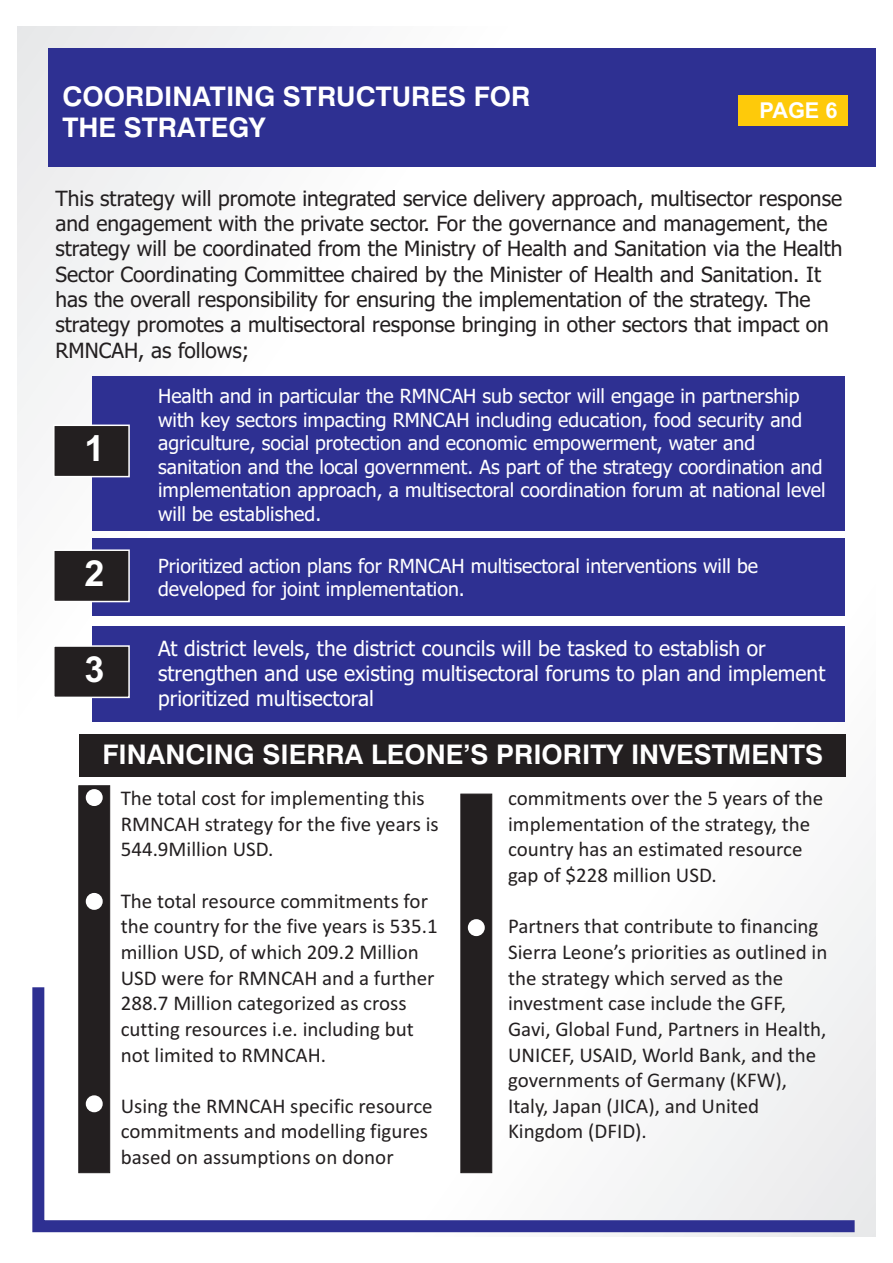
<style>
.page{position:relative;width:893px;height:1263px;background:#fff}
.page>*{position:absolute;margin:0;border:0;box-sizing:border-box;transform-origin:0 0}
.t1{font:700 36px "Arial";color:#fff}
.t2{font:700 27px/30.9px "Swiss 721 BT";color:#fff}
.t3{font:700 21.9px "Arial";color:#fff}
.t4{font:21px/25.7px "Calibri";color:#231f20}
.t5{font:21px/25.3px "Tahoma";color:#231f20}
.t6{font:21px/25.3px "Tahoma";color:#fff}
.t7{font:19.5px/23.5px "Tahoma";color:#fff}
</style>
<div class="page">
<div style="left:17px;top:27px;width:859px;height:1209px;background:linear-gradient(to right,#fafafa,#fff)"></div>
<div style="left:48px;top:49px;width:828px;height:118px;background:#2e3092"></div>
<div style="left:739px;top:95px;width:109px;height:31px;background:#feca0a"></div>
<div style="left:79px;top:735px;width:766px;height:42px;background:#231f20"></div>
<div style="left:460px;top:794px;width:32px;height:181px;background:#231f20"></div>
<div style="left:468px;top:919px;width:17px;height:17px;background:#fff;border:3px solid #fff;border-radius:50%"></div>
<svg style="left:78px;top:785px;width:32px;height:190px"></svg>
<div style="left:86px;top:789px;width:17px;height:17px;background:#fff;border:3px solid #fff;border-radius:50%"></div>
<div style="left:86px;top:893px;width:17px;height:17px;background:#fff;border:3px solid #fff;border-radius:50%"></div>
<div style="left:92px;top:376px;width:753px;height:154px;background:#2e3092"></div>
<div style="left:92px;top:538px;width:753px;height:78px;background:#2e3092"></div>
<div style="left:92px;top:626px;width:753px;height:96px;background:#2e3092"></div>
<svg style="left:26px;top:975px;width:841px;height:262px"></svg>
<svg style="left:52px;top:424px;width:78px;height:54px"></svg>
<svg style="left:52px;top:549px;width:78px;height:54px"></svg>
<svg style="left:52px;top:644px;width:78px;height:55px"></svg>
<p class="t2" style="left:63px;top:84px;width:469px">COORDINATING STRUCTURES FOR<br>THE STRATEGY</p>
<p class="t3" style="left:759px;top:102px;width:80px">PAGE 6</p>
<p class="t5" style="left:56px;top:187px;width:788px">This strategy will promote integrated service delivery approach, multisector response and engagement with the private sector. For the governance and management, the strategy will be coordinated from the Ministry of Health and Sanitation via the Health Sector Coordinating Committee chaired by the Minister of Health and Sanitation. It has the overall responsibility for ensuring the implementation of the strategy. The strategy promotes a multisectoral response bringing in other sectors that impact on RMNCAH, as follows;</p>
<h1 class="t1" style="left:84px;top:435px;width:22px">1</h1>
<h1 class="t1" style="left:84px;top:560px;width:22px">2</h1>
<h1 class="t1" style="left:84px;top:656px;width:22px">3</h1>
<p class="t7" style="left:158px;top:386px;width:669px">Health and in particular the RMNCAH sub sector will engage in partnership with key sectors impacting RMNCAH including education, food security and agriculture, social protection and economic empowerment, water and sanitation and the local government. As part of the strategy coordination and implementation approach, a multisectoral coordination forum at national level will be established.</p>
<p class="t7" style="left:158px;top:555px;width:601px">Prioritized action plans for RMNCAH multisectoral interventions will be developed for joint implementation.</p>
<p class="t6" style="left:158px;top:637px;width:669px">At district levels, the district councils will be tasked to establish or strengthen and use existing multisectoral forums to plan and implement prioritized multisectoral</p>
<p class="t2" style="left:102px;top:742px;width:722px">FINANCING SIERRA LEONE’S PRIORITY INVESTMENTS</p>
<p class="t4" style="left:121px;top:787px;width:305px">The total cost for implementing this</p>
<p class="t4" style="left:508px;top:787px;width:317px">commitments over the 5 years of the</p>
<p class="t4" style="left:121px;top:813px;width:320px">RMNCAH strategy for the five years is</p>
<p class="t4" style="left:508px;top:813px;width:304px">implementation of the strategy, the</p>
<p class="t4" style="left:121px;top:838px;width:154px">544.9Million USD.</p>
<p class="t4" style="left:508px;top:838px;width:296px">country has an estimated resource gap of $228 million USD.</p>
<p class="t4" style="left:121px;top:890px;width:319px">The total resource commitments for the country for the five years is 535.1</p>
<p class="t4" style="left:508px;top:915px;width:312px">Partners that contribute to financing</p>
<p class="t4" style="left:121px;top:941px;width:300px">million USD, of which 209.2 Million</p>
<p class="t4" style="left:508px;top:941px;width:321px">Sierra Leone’s priorities as outlined in</p>
<p class="t4" style="left:121px;top:966px;width:315px">USD were for RMNCAH and a further</p>
<p class="t4" style="left:508px;top:966px;width:277px">the strategy which served as the</p>
<p class="t4" style="left:121px;top:992px;width:287px">288.7 Million categorized as cross</p>
<p class="t4" style="left:508px;top:992px;width:280px">investment case include the GFF,</p>
<p class="t4" style="left:121px;top:1018px;width:295px">cutting resources i.e. including but</p>
<p class="t4" style="left:508px;top:1018px;width:320px">Gavi, Global Fund, Partners in Health,</p>
<p class="t4" style="left:121px;top:1043px;width:207px">not limited to RMNCAH.</p>
<p class="t4" style="left:508px;top:1043px;width:310px">UNICEF, USAID, World Bank, and the governments of Germany (KFW),</p>
<p class="t4" style="left:121px;top:1095px;width:313px">Using the RMNCAH specific resource</p>
<p class="t4" style="left:508px;top:1095px;width:253px">Italy, Japan (JICA), and United</p>
<p class="t4" style="left:121px;top:1120px;width:309px">commitments and modelling figures</p>
<p class="t4" style="left:508px;top:1120px;width:140px">Kingdom (DFID).</p>
<p class="t4" style="left:121px;top:1146px;width:274px">based on assumptions on donor</p>
</div>
